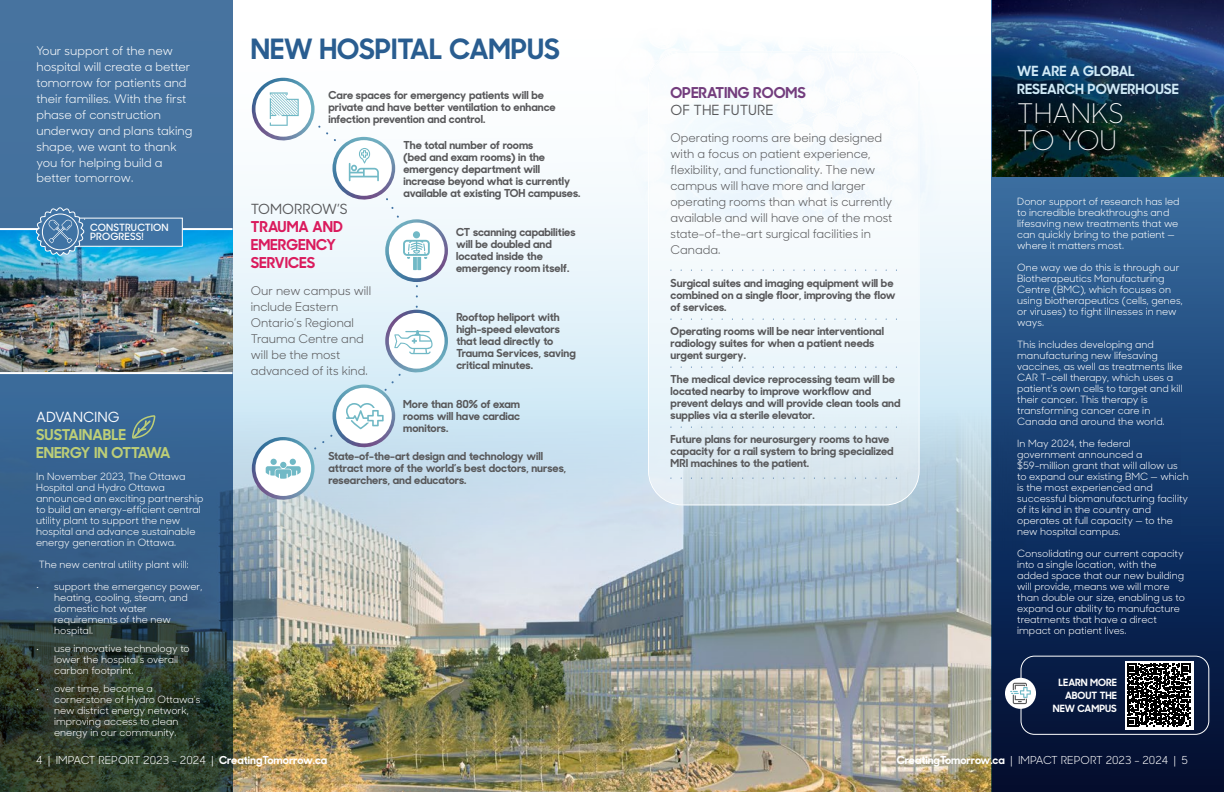
<style>
.page{position:relative;width:1224px;height:792px;background:#fff}
.page>*{position:absolute;margin:0;border:0;box-sizing:border-box;transform-origin:0 0}
.t1{font:700 28px "Sharp Sans No 1";color:#295d90}
.t2{font:300 27px/27px "Sharp Sans No 1";color:#fff}
.t3{font:700 15px/18px "Sharp Sans No 1";color:#da1b5d}
.t4{font:700 15px/18px "Sharp Sans No 1";color:#bdce77}
.t5{font:700 15px "Sharp Sans No 1";color:#733d7d}
.t6{font:700 14px/18px "Sharp Sans No 1";color:#cfe9f6}
.t7{font:500 14px "Sharp Sans No 1";color:#58585a}
.t8{font:500 14px "Sharp Sans No 1";color:#fff}
.t9{font:12px/16px "Sharp Sans No 1";color:#58585a}
.t10{font:12px/16px "Sharp Sans No 1";color:#fff}
.t11{font:700 11px/12px "Sharp Sans No 1";color:#58585a}
.t12{font:11px "Sharp Sans No 1";color:#fff}
.t13{font:10px/11px "Sharp Sans No 1";color:#fff}
.t14{font:700 10px/13px "Sharp Sans No 1";color:#fff;text-align:right}
.t15{font:600 10px/9.7px "Sharp Sans No 1";letter-spacing:.01em;color:#fff}
.s1{font-weight:700}
</style>
<div class="page">
<img style="left:233px;top:774px;width:759px;height:18px">
<img style="left:233px;top:0;width:759px;height:774px">
<img style="left:615px;top:29px;width:377px;height:195px">
<svg style="left:992px;top:0;width:232px;height:792px;background:#193c6b"></svg>
<img style="left:993px;top:0;width:231px;height:176px">
<div style="left:649px;top:52px;width:270px;height:453px;background:linear-gradient(to bottom,#fff,#ddebf2);border-radius:34px"></div>
<div style="left:648px;top:51px;width:272px;height:454px;border:1px solid #fff;border-radius:34px"></div>
<svg style="left:0;top:0;width:233px;height:792px;background:#385c79"></svg>
<svg style="left:132px;top:415px;width:23px;height:24px"></svg>
<img style="left:0;top:230px;width:233px;height:142px">
<hr style="left:0;top:228px;width:233px;height:2px;background:#fff">
<hr style="left:0;top:372px;width:233px;height:2px;background:#fff">
<svg style="left:35px;top:207px;width:148px;height:49px;background:#4987b4"></svg>
<div style="left:42px;top:214px;width:37px;height:36px;border:1px solid #fff;border-radius:50%"></div>
<svg style="left:252px;top:78px;width:196px;height:425px"></svg>
<svg style="left:671px;top:270px;width:228px;height:1px"></svg>
<svg style="left:671px;top:319px;width:228px;height:1px"></svg>
<svg style="left:671px;top:367px;width:228px;height:1px"></svg>
<svg style="left:671px;top:427px;width:228px;height:1px"></svg>
<svg style="left:671px;top:478px;width:228px;height:1px"></svg>
<div style="left:1125px;top:661px;width:68px;height:68px;background:linear-gradient(to right,#fff,#fff)"></div>
<div style="left:1021px;top:656px;width:188px;height:79px;border:1px solid #fff;border-radius:14px"></div>
<svg style="left:1127px;top:663px;width:63px;height:63px"></svg>
<svg style="left:1005px;top:678px;width:31px;height:31px"></svg>
<svg style="left:1010px;top:683px;width:21px;height:21px"></svg>
<p class="t10" style="left:36px;top:42px;width:157px">Your support of the new hospital will create a better tomorrow for patients and their families. With the first phase of construction underway and plans taking shape, we want to thank you for helping build a better tomorrow.</p>
<p class="t15" style="left:90px;top:222px;width:80px">CONSTRUCTION<br>PROGRESS!</p>
<h3 class="t8" style="left:36px;top:407px;width:85px">ADVANCING</h3>
<h3 class="t4" style="left:36px;top:424px;width:136px">SUSTAINABLE<br>ENERGY IN OTTAWA</h3>
<p class="t13" style="left:36px;top:470px;width:169px">In November 2023, The Ottawa<br>Hospital and Hydro Ottawa announced an exciting partnership to build an energy-efficient central utility plant to support the new hospital and advance sustainable energy generation in Ottawa.</p>
<p class="t13" style="left:39px;top:558px;width:152px">The new central utility plant will:</p>
<p class="t13" style="left:54px;top:580px;width:150px;text-indent:-18px">• support the emergency power, heating, cooling, steam, and domestic hot water requirements of the new hospital.</p>
<p class="t13" style="left:54px;top:642px;width:137px;text-indent:-18px">• use innovative technology to lower the hospital’s overall carbon footprint.</p>
<p class="t13" style="left:54px;top:682px;width:148px;text-indent:-18px">• over time, become a cornerstone of Hydro Ottawa’s new district energy network, improving access to clean energy in our community.</p>
<h1 class="t1" style="left:251px;top:28px;width:311px">NEW HOSPITAL CAMPUS</h1>
<p class="t11" style="left:328px;top:89px;width:229px">Care spaces for emergency patients will be private and have better ventilation to enhance infection prevention and control.</p>
<h3 class="t7" style="left:251px;top:199px;width:99px">TOMORROW’S</h3>
<h3 class="t3" style="left:251px;top:217px;width:94px">TRAUMA AND<br>EMERGENCY<br>SERVICES</h3>
<p class="t9" style="left:251px;top:282px;width:122px">Our new campus will include Eastern<br>Ontario’s Regional<br>Trauma Centre and will be the most advanced of its kind.</p>
<p class="t11" style="left:403px;top:138px;width:179px">The total number of rooms<br>(bed and exam rooms) in the emergency department will increase beyond what is currently available at existing TOH campuses.</p>
<p class="t11" style="left:456px;top:225px;width:121px">CT scanning capabilities will be doubled and located inside the emergency room itself.</p>
<p class="t11" style="left:456px;top:310px;width:121px">Rooftop heliport with high-speed elevators that lead directly to<br>Trauma Services, saving critical minutes.</p>
<p class="t11" style="left:403px;top:397px;width:118px;text-align:justify">More than 80% of exam rooms will have cardiac monitors.</p>
<p class="t11" style="left:328px;top:450px;width:239px">State-of-the-art design and technology will attract more of the world’s best doctors, nurses, researchers, and educators.</p>
<h3 class="t5" style="left:671px;top:82px;width:137px">OPERATING ROOMS</h3>
<h3 class="t7" style="left:671px;top:100px;width:104px">OF THE FUTURE</h3>
<p class="t9" style="left:671px;top:129px;width:223px">Operating rooms are being designed with a focus on patient experience, flexibility, and functionality. The new campus will have more and larger operating rooms than what is currently available and will have one of the most state-of-the-art surgical facilities in Canada.</p>
<p class="t11" style="left:671px;top:276px;width:226px">Surgical suites and imaging equipment will be combined on a single floor, improving the flow of services.</p>
<p class="t11" style="left:671px;top:324px;width:215px">Operating rooms will be near interventional radiology suites for when a patient needs urgent surgery.</p>
<p class="t11" style="left:671px;top:372px;width:231px">The medical device reprocessing team will be located nearby to improve workflow and prevent delays and will provide clean tools and supplies via a sterile elevator.</p>
<p class="t11" style="left:671px;top:432px;width:225px">Future plans for neurosurgery rooms to have capacity for a rail system to bring specialized<br>MRI machines to the patient.</p>
<h3 class="t6" style="left:1017px;top:61px;width:163px">WE ARE A GLOBAL<br>RESEARCH POWERHOUSE</h3>
<h2 class="t2" style="left:1017px;top:99px;width:108px">THANKS<br>TO YOU</h2>
<p class="t13" style="left:1017px;top:196px;width:164px">Donor support of research has led to incredible breakthroughs and lifesaving new treatments that we can quickly bring to the patient — where it matters most.</p>
<p class="t13" style="left:1017px;top:262px;width:167px">One way we do this is through our<br>Biotherapeutics Manufacturing<br>Centre (BMC), which focuses on using biotherapeutics (cells, genes, or viruses) to fight illnesses in new ways.</p>
<p class="t13" style="left:1017px;top:339px;width:167px">This includes developing and manufacturing new lifesaving vaccines, as well as treatments like<br>CAR T-cell therapy, which uses a patient’s own cells to target and kill their cancer. This therapy is transforming cancer care in<br>Canada and around the world.</p>
<p class="t13" style="left:1017px;top:438px;width:173px">In May 2024, the federal government announced a $59-million grant that will allow us to expand our existing BMC — which is the most experienced and successful biomanufacturing facility of its kind in the country and operates at full capacity — to the new hospital campus.</p>
<p class="t13" style="left:1017px;top:548px;width:169px">Consolidating our current capacity into a single location, with the added space that our new building will provide, means we will more than double our size, enabling us to expand our ability to manufacture treatments that have a direct impact on patient lives.</p>
<p class="t14" style="left:1053px;top:675px;width:65px">LEARN MORE<br>ABOUT THE<br>NEW CAMPUS</p>
<p class="t12" style="left:36px;top:752px;width:293px">4 | IMPACT REPORT 2023 - 2024 | <span class="s1">CreatingTomorrow.ca</span></p>
<p class="t12" style="left:897px;top:752px;width:293px"><span class="s1">CreatingTomorrow.ca</span> | IMPACT REPORT 2023 - 2024 | 5</p>
</div>
